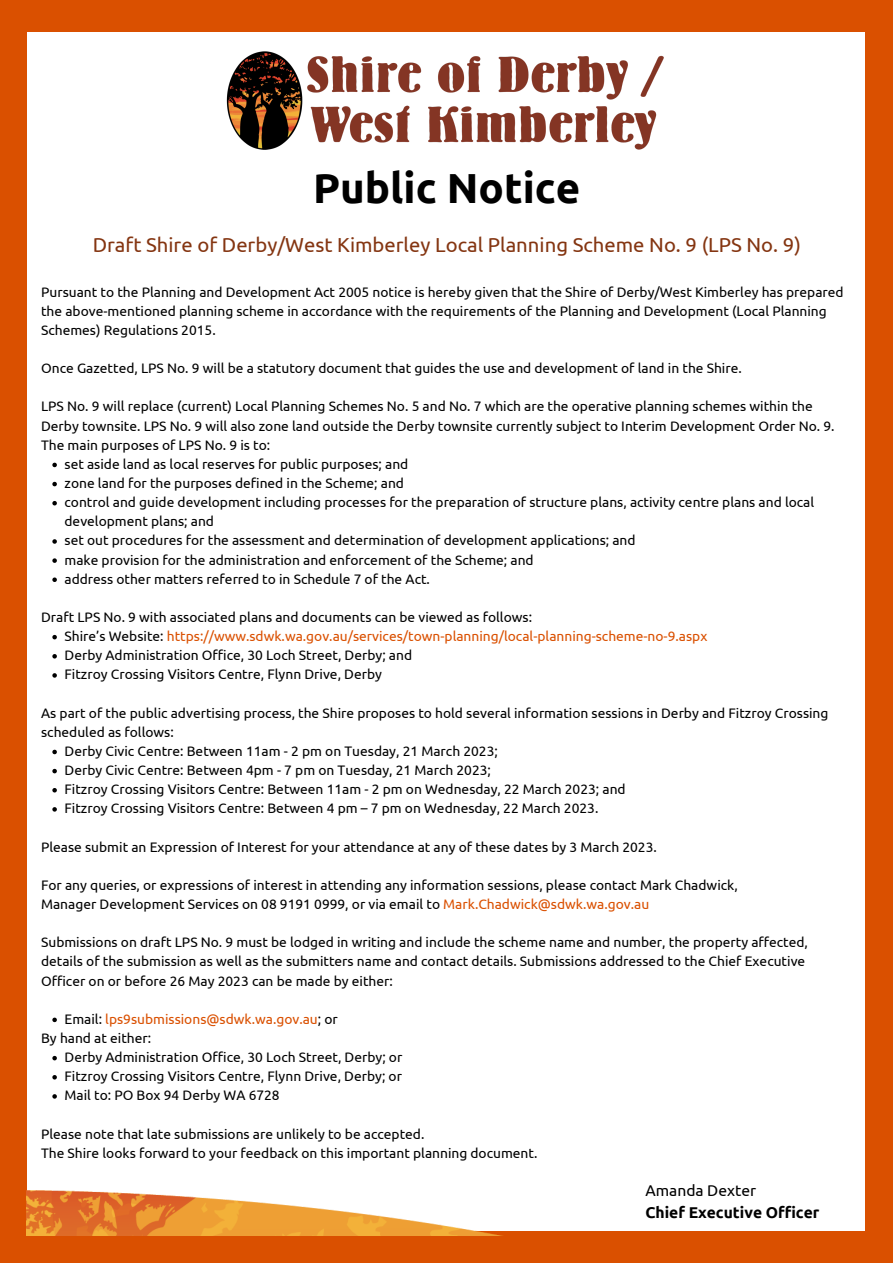
<style>
.page{position:relative;width:893px;height:1263px;background:#da5000}
.page>*{position:absolute;margin:0;border:0;box-sizing:border-box;transform-origin:0 0}
.t1{font:700 42px "Ubuntu";color:#000}
.t2{font:20.25px "Ubuntu";color:#843511}
.t3{font:700 15.6px "Ubuntu";color:#000}
.t4{font:15.6px "Ubuntu";color:#000}
.t5{font:13.8px/19.1px "Ubuntu";color:#000}
.t6{font:13.8px "Ubuntu";color:#da5000}
.s1{color:#da5000}
.s2{color:#000}
</style>
<div class="page">
<div style="left:27px;top:33px;width:837px;height:1198px;background:#fff"></div>
<img style="left:191px;top:32px;width:509px;height:118px">
<img style="left:27px;top:1190px;width:476px;height:46px">
<svg style="left:52px;top:463px;width:5px;height:4px"></svg>
<svg style="left:52px;top:482px;width:5px;height:4px"></svg>
<svg style="left:52px;top:501px;width:5px;height:4px"></svg>
<svg style="left:52px;top:539px;width:5px;height:5px"></svg>
<svg style="left:52px;top:558px;width:5px;height:5px"></svg>
<svg style="left:52px;top:577px;width:5px;height:5px"></svg>
<svg style="left:52px;top:635px;width:5px;height:4px"></svg>
<svg style="left:52px;top:654px;width:5px;height:4px"></svg>
<svg style="left:52px;top:673px;width:5px;height:5px"></svg>
<svg style="left:52px;top:750px;width:5px;height:4px"></svg>
<svg style="left:52px;top:769px;width:5px;height:4px"></svg>
<svg style="left:52px;top:788px;width:5px;height:4px"></svg>
<svg style="left:52px;top:807px;width:5px;height:5px"></svg>
<svg style="left:52px;top:1017px;width:5px;height:5px"></svg>
<svg style="left:52px;top:1056px;width:5px;height:4px"></svg>
<svg style="left:52px;top:1075px;width:5px;height:4px"></svg>
<svg style="left:52px;top:1094px;width:5px;height:5px"></svg>
<h1 class="t1" style="left:313px;top:164px;width:269px">Public Notice</h1>
<h2 class="t2" style="left:93px;top:233px;width:709px">Draft Shire of Derby/West Kimberley Local Planning Scheme No. 9 (LPS No. 9)</h2>
<p class="t5" style="left:41px;top:282px;width:804px">Pursuant to the Planning and Development Act 2005 notice is hereby given that the Shire of Derby/West Kimberley has prepared the above-mentioned planning scheme in accordance with the requirements of the Planning and Development (Local Planning<br>Schemes) Regulations 2015.</p>
<p class="t5" style="left:41px;top:358px;width:702px">Once Gazetted, LPS No. 9 will be a statutory document that guides the use and development of land in the Shire.</p>
<p class="t5" style="left:41px;top:397px;width:795px">LPS No. 9 will replace (current) Local Planning Schemes No. 5 and No. 7 which are the operative planning schemes within the<br>Derby townsite. LPS No. 9 will also zone land outside the Derby townsite currently subject to Interim Development Order No. 9.<br>The main purposes of LPS No. 9 is to:</p>
<p class="t5" style="left:65px;top:454px;width:751px">set aside land as local reserves for public purposes; and<br>zone land for the purposes defined in the Scheme; and<br>control and guide development including processes for the preparation of structure plans, activity centre plans and local development plans; and<br>set out procedures for the assessment and determination of development applications; and<br>make provision for the administration and enforcement of the Scheme; and<br>address other matters referred to in Schedule 7 of the Act.</p>
<p class="t5" style="left:41px;top:607px;width:492px">Draft LPS No. 9 with associated plans and documents can be viewed as follows:</p>
<p class="t5" style="left:65px;top:626px;width:644px">Shire’s Website: <span class="s1">https://www.sdwk.wa.gov.au/services/town-planning/local-planning-scheme-no-9.aspx<br></span>Derby Administration Office, 30 Loch Street, Derby; and<br>Fitzroy Crossing Visitors Centre, Flynn Drive, Derby</p>
<p class="t5" style="left:41px;top:703px;width:789px">As part of the public advertising process, the Shire proposes to hold several information sessions in Derby and Fitzroy Crossing scheduled as follows:</p>
<p class="t5" style="left:65px;top:741px;width:562px">Derby Civic Centre: Between 11am - 2 pm on Tuesday, 21 March 2023;<br>Derby Civic Centre: Between 4pm - 7 pm on Tuesday, 21 March 2023;<br>Fitzroy Crossing Visitors Centre: Between 11am - 2 pm on Wednesday, 22 March 2023; and Fitzroy Crossing Visitors Centre: Between 4 pm – 7 pm on Wednesday, 22 March 2023.</p>
<p class="t5" style="left:41px;top:837px;width:617px">Please submit an Expression of Interest for your attendance at any of these dates by 3 March 2023.</p>
<p class="t5" style="left:41px;top:875px;width:698px">For any queries, or expressions of interest in attending any information sessions, please contact Mark Chadwick,<br>Manager Development Services on 08 9191 0999, or via email to <span class="s1">Mark.Chadwick@sdwk.wa.gov.au</span></p>
<p class="t5" style="left:41px;top:932px;width:768px">Submissions on draft LPS No. 9 must be lodged in writing and include the scheme name and number, the property affected, details of the submission as well as the submitters name and contact details. Submissions addressed to the Chief Executive<br>Officer on or before 26 May 2023 can be made by either:</p>
<p class="t6" style="left:65px;top:1011px;width:275px"><span class="s2">Email:</span> lps9submissions@sdwk.wa.gov.au<span class="s2">; or</span></p>
<p class="t5" style="left:65px;top:1047px;width:339px;text-align:justify">Derby Administration Office, 30 Loch Street, Derby; or Fitzroy Crossing Visitors Centre, Flynn Drive, Derby; or Mail to: PO Box 94 Derby WA 6728</p>
<p class="t5" style="left:41px;top:1028px;width:112px">By hand at either:</p>
<p class="t5" style="left:41px;top:1124px;width:498px">Please note that late submissions are unlikely to be accepted.<br>The Shire looks forward to your feedback on this important planning document.</p>
<p class="t4" style="left:645px;top:1182px;width:112px">Amanda Dexter</p>
<p class="t3" style="left:645px;top:1203px;width:175px">Chief Executive Officer</p>
</div>
